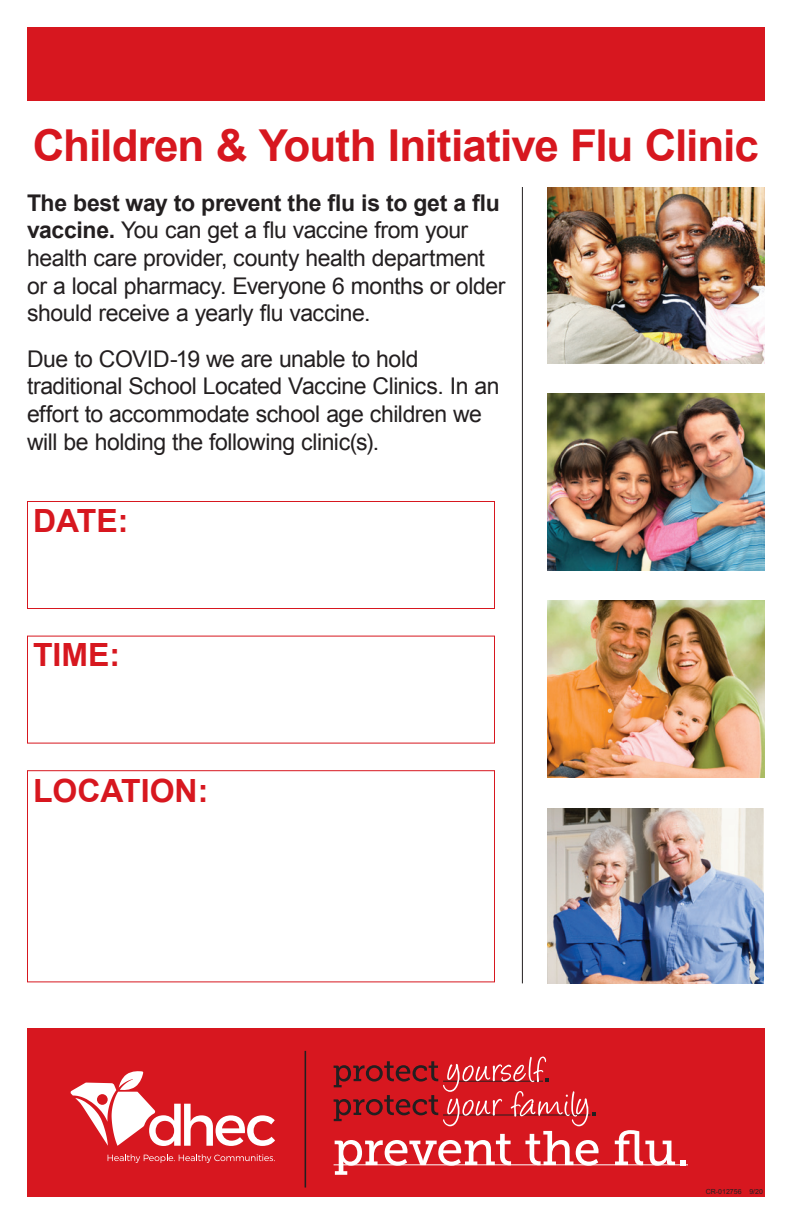
<style>
.page{position:relative;width:792px;height:1224px;background:#fff}
.page>*{position:absolute;margin:0;border:0;box-sizing:border-box;transform-origin:0 0}
.t1{font:700 44px "Arial";letter-spacing:-.02em;color:#d7171f}
.t2{font:700 32px "Arial";color:#d7171f}
.t3{font:23px/27.6px "Arial";letter-spacing:-.02em;color:#231f20}
.t4{font:7px "Arial";color:#231f20}
.s1{font-weight:700}
</style>
<div class="page">
<hr style="left:522px;top:187px;width:1px;height:796px;background:#231f20">
<div style="left:27px;top:770px;width:468px;height:212px;border:1px solid #d7171f"></div>
<div style="left:27px;top:501px;width:468px;height:108px;border:1px solid #d7171f"></div>
<img style="left:547px;top:187px;width:218px;height:177px">
<img style="left:547px;top:394px;width:218px;height:177px">
<img style="left:547px;top:601px;width:218px;height:177px">
<div style="left:27px;top:1029px;width:738px;height:168px;background:#d7171f"></div>
<svg style="left:71px;top:1071px;width:204px;height:75px"></svg>
<svg style="left:108px;top:1154px;width:167px;height:9px"></svg>
<hr style="left:334px;top:1164px;width:354px;height:1px;background:#fff">
<svg style="left:615px;top:1130px;width:70px;height:36px"></svg>
<svg style="left:334px;top:1057px;width:265px;height:118px"></svg>
<hr style="left:305px;top:1051px;width:1px;height:137px;background:#231f20">
<div style="left:27px;top:27px;width:738px;height:74px;background:#d7171f"></div>
<img style="left:547px;top:808px;width:217px;height:175px">
<h1 class="t1" style="left:33px;top:117px;width:728px">Children &amp; Youth Initiative Flu Clinic</h1>
<p class="t3" style="left:27px;top:189px;width:480px"><span class="s1">The best way to prevent the flu is to get a flu vaccine.</span> You can get a flu vaccine from your health care provider, county health department or a local pharmacy. Everyone 6 months or older should receive a yearly flu vaccine.</p>
<p class="t3" style="left:27px;top:345px;width:474px">Due to COVID-19 we are unable to hold traditional School Located Vaccine Clinics. In an effort to accommodate school age children we will be holding the following clinic(s).</p>
<h2 class="t2" style="left:33px;top:499px;width:97px">DATE:</h2>
<h2 class="t2" style="left:33px;top:634px;width:89px">TIME:</h2>
<h2 class="t2" style="left:33px;top:770px;width:177px">LOCATION:</h2>
<p class="t4" style="left:706px;top:1187px;width:59px">CR-012756 9/20</p>
</div>
